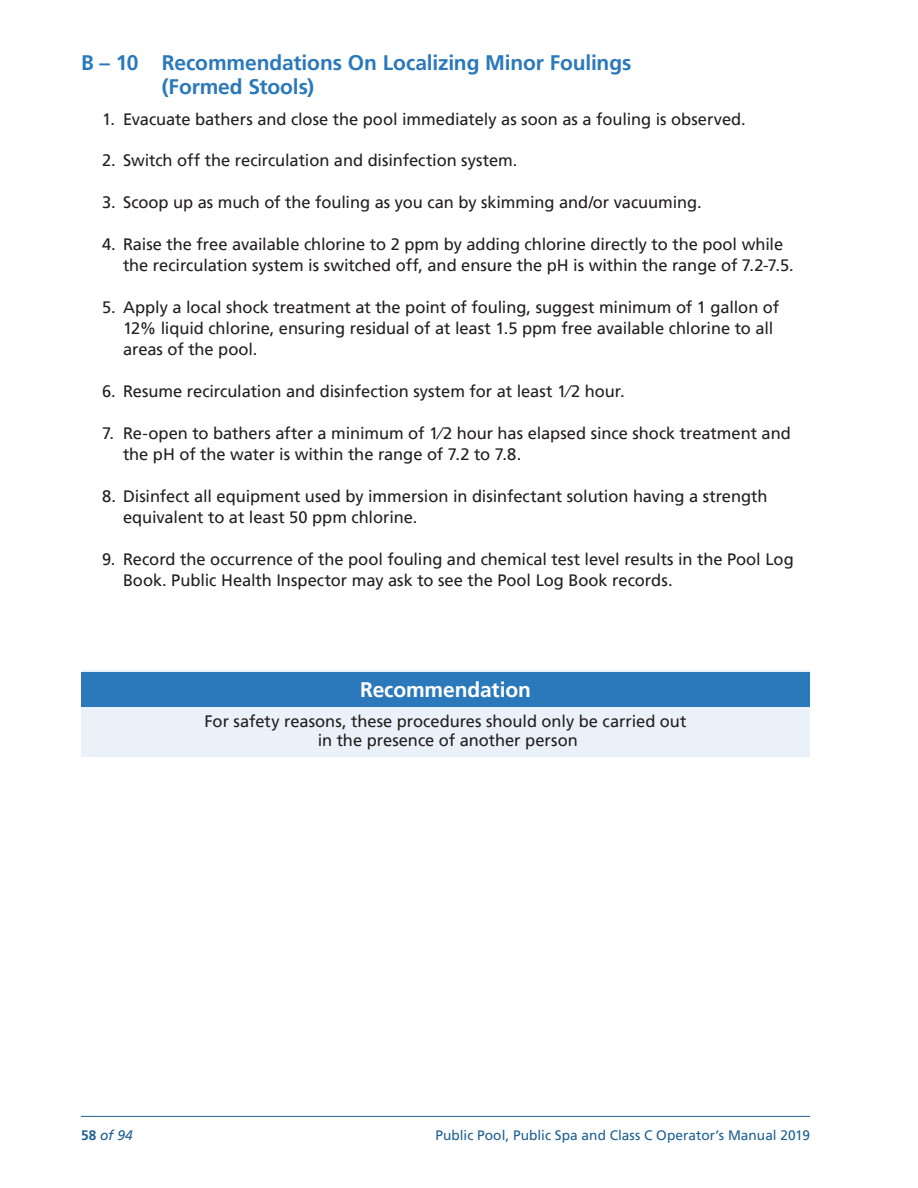
<style>
.page{position:relative;width:918px;height:1188px;background:#fff}
.page>*{position:absolute;margin:0;border:0;box-sizing:border-box;transform-origin:0 0}
.t1{font:700 21px/24px "Frutiger LT Std";letter-spacing:-.005em;color:#2b79ba}
.t2{font:700 21px "Frutiger LT Std";letter-spacing:-.005em;color:#fff}
.t3{font:16.5px/21px "Frutiger LT Std";letter-spacing:-.005em;color:#231f20}
.t4{font:13.65px "Frutiger LT Std";letter-spacing:.005em;color:#1f6092}
.t5{font:italic 13.65px "Frutiger LT Std";color:#1f6092}
.s1{font-weight:700;font-style:normal}
</style>
<div class="page">
<hr style="left:81px;top:1116px;width:729px;height:1px;background:#1f6092">
<div style="left:81px;top:670px;width:729px;height:87px;background:#eaf1f8"></div>
<div style="left:81px;top:672px;width:729px;height:34px;background:#2b79ba"></div>
<h3 class="t1" style="left:162px;top:51px;width:471px;text-indent:-81px">B – 10 Recommendations On Localizing Minor Foulings (Formed Stools)</h3>
<p class="t3" style="left:102px;top:108px;width:645px">1. Evacuate bathers and close the pool immediately as soon as a fouling is observed.</p>
<p class="t3" style="left:102px;top:150px;width:417px">2. Switch off the recirculation and disinfection system.</p>
<p class="t3" style="left:102px;top:192px;width:601px">3. Scoop up as much of the fouling as you can by skimming and/or vacuuming.</p>
<p class="t3" style="left:123px;top:234px;width:672px;text-indent:-21px">4. Raise the free available chlorine to 2 ppm by adding chlorine directly to the pool while the recirculation system is switched off, and ensure the pH is within the range of 7.2-7.5.</p>
<p class="t3" style="left:102px;top:297px;width:679px">5. Apply a local shock treatment at the point of fouling, suggest minimum of 1 gallon of</p>
<p class="t3" style="left:123px;top:318px;width:652px">12% liquid chlorine, ensuring residual of at least 1.5 ppm free available chlorine to all</p>
<p class="t3" style="left:123px;top:339px;width:136px">areas of the pool.</p>
<p class="t3" style="left:102px;top:381px;width:524px">6. Resume recirculation and disinfection system for at least 1⁄2 hour.</p>
<p class="t3" style="left:123px;top:423px;width:669px;text-indent:-21px">7. Re-open to bathers after a minimum of 1⁄2 hour has elapsed since shock treatment and the pH of the water is within the range of 7.2 to 7.8.</p>
<p class="t3" style="left:123px;top:486px;width:646px;text-indent:-21px">8. Disinfect all equipment used by immersion in disinfectant solution having a strength equivalent to at least 50 ppm chlorine.</p>
<p class="t3" style="left:123px;top:549px;width:672px;text-indent:-21px">9. Record the occurrence of the pool fouling and chemical test level results in the Pool Log<br>Book. Public Health Inspector may ask to see the Pool Log Book records.</p>
<h3 class="t2" style="left:360px;top:677px;width:172px">Recommendation</h3>
<p class="t3" style="left:204px;top:711px;width:484px;line-height:19.5px;text-align:center">For safety reasons, these procedures should only be carried out in the presence of another person</p>
<p class="t5" style="left:81px;top:1127px;width:53px"><span class="s1">58</span> of 94</p>
<p class="t4" style="left:435px;top:1127px;width:376px">Public Pool, Public Spa and Class C Operator’s Manual 2019</p>
</div>
